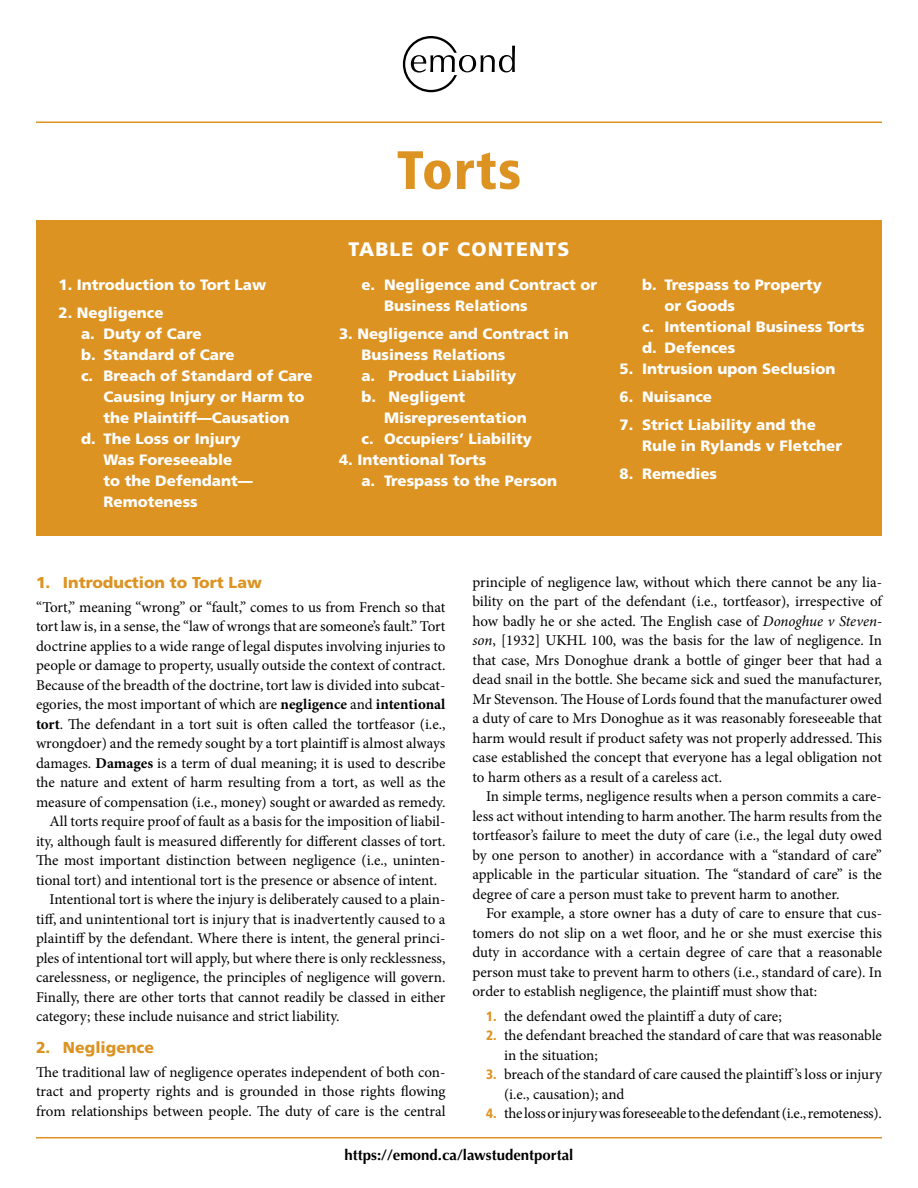
<style>
.page{position:relative;width:918px;height:1188px;background:#fff}
.page>*{position:absolute;margin:0;border:0;box-sizing:border-box;transform-origin:0 0}
.t1{font:900 condensed 54px "Frutiger LT Std";letter-spacing:.02em;color:#dc9322}
.t2{font:900 19.5px "Frutiger LT Std";letter-spacing:.06em;color:#fff}
.t3{font:900 15.75px "Frutiger LT Std";color:#dc9322}
.t4{font:15px/19.5px "Minion Pro";letter-spacing:-.005em;color:#000;text-align:justify}
.t5{font:900 15px/21px "Frutiger LT Std";color:#fff}
.t6{font:700 15px "Optima";color:#000}
.s1{font-weight:700}
.s2{font-style:italic}
.s3{font-family:"Frutiger LT Std";font-weight:900;font-stretch:condensed;font-size:13.5px;color:#dc9322}
</style>
<div class="page">
<div style="left:36px;top:220px;width:846px;height:316px;background:#dc9322"></div>
<svg style="left:403px;top:36px;width:112px;height:56px"></svg>
<hr style="left:36px;top:122px;width:846px;height:1px;background:#dc9322">
<hr style="left:36px;top:1137px;width:846px;height:1px;background:#dc9322">
<h1 class="t1" style="left:397px;top:138px;width:126px">Torts</h1>
<p class="t5" style="left:58px;top:274px;width:209px">1. Introduction to Tort Law</p>
<p class="t5" style="left:58px;top:302px;width:107px">2. Negligence</p>
<p class="t5" style="left:81px;top:323px;width:122px">a. Duty of Care</p>
<p class="t5" style="left:81px;top:344px;width:155px">b. Standard of Care</p>
<p class="t5" style="left:81px;top:365px;width:233px">c. Breach of Standard of Care</p>
<p class="t5" style="left:104px;top:386px;width:202px">Causing Injury or Harm to</p>
<p class="t5" style="left:104px;top:407px;width:188px">the Plaintiff—Causation</p>
<p class="t5" style="left:81px;top:428px;width:161px">d. The Loss or Injury</p>
<p class="t5" style="left:104px;top:449px;width:130px">Was Foreseeable</p>
<p class="t5" style="left:104px;top:470px;width:151px">to the Defendant—</p>
<p class="t5" style="left:104px;top:491px;width:96px">Remoteness</p>
<h2 class="t2" style="left:348px;top:238px;width:223px">TABLE OF CONTENTS</h2>
<p class="t5" style="left:384px;top:274px;width:215px;text-indent:-22px">e. Negligence and Contract or<br>Business Relations</p>
<p class="t5" style="left:339px;top:323px;width:231px">3. Negligence and Contract in</p>
<p class="t5" style="left:362px;top:344px;width:145px">Business Relations</p>
<p class="t5" style="left:362px;top:365px;width:156px">a. Product Liability</p>
<p class="t5" style="left:362px;top:386px;width:105px">b. Negligent</p>
<p class="t5" style="left:384px;top:407px;width:144px">Misrepresentation</p>
<p class="t5" style="left:362px;top:428px;width:172px">c. Occupiers’ Liability</p>
<p class="t5" style="left:362px;top:449px;width:197px;text-indent:-22px">4. Intentional Torts<br>a. Trespass to the Person</p>
<p class="t5" style="left:642px;top:274px;width:182px">b. Trespass to Property</p>
<p class="t5" style="left:664px;top:295px;width:72px">or Goods</p>
<p class="t5" style="left:642px;top:316px;width:224px">c. Intentional Business Torts</p>
<p class="t5" style="left:642px;top:337px;width:95px">d. Defences</p>
<p class="t5" style="left:620px;top:358px;width:217px">5. Intrusion upon Seclusion</p>
<p class="t5" style="left:620px;top:386px;width:94px">6. Nuisance</p>
<p class="t5" style="left:642px;top:414px;width:202px;text-indent:-22px">7. Strict Liability and the<br>Rule in Rylands v Fletcher</p>
<p class="t5" style="left:620px;top:463px;width:99px">8. Remedies</p>
<p class="t3" style="left:36px;top:573px;width:227px">1. Introduction to Tort Law</p>
<p class="t4" style="left:36px;top:597px;width:411px">“Tort,” meaning “wrong” or “fault,” comes to us from French so that</p>
<p class="t4" style="left:36px;top:617px;width:411px">tort law is, in a sense, the “law of wrongs that are someone’s fault.” Tort</p>
<p class="t4" style="left:36px;top:636px;width:411px">doctrine applies to a wide range of legal disputes involving injuries to</p>
<p class="t4" style="left:36px;top:656px;width:411px">people or damage to property, usually outside the context of contract.</p>
<p class="t4" style="left:36px;top:675px;width:411px">Because of the breadth of the doctrine, tort law is divided into subcat-</p>
<p class="t4" style="left:36px;top:695px;width:411px">egories, the most important of which are <span class="s1">negligence</span> and <span class="s1">intentional</span></p>
<p class="t4" style="left:36px;top:714px;width:411px"><span class="s1">tort</span>. The defendant in a tort suit is often called the tortfeasor (i.e.,</p>
<p class="t4" style="left:36px;top:734px;width:411px">wrongdoer) and the remedy sought by a tort plaintiff is almost always</p>
<p class="t4" style="left:36px;top:753px;width:411px">damages. <span class="s1">Damages</span> is a term of dual meaning; it is used to describe</p>
<p class="t4" style="left:36px;top:773px;width:411px">the nature and extent of harm resulting from a tort, as well as the</p>
<p class="t4" style="left:36px;top:792px;width:411px">measure of compensation (i.e., money) sought or awarded as remedy.</p>
<p class="t4" style="left:50px;top:812px;width:397px">All torts require proof of fault as a basis for the imposition of liabil-</p>
<p class="t4" style="left:36px;top:831px;width:411px">ity, although fault is measured differently for different classes of tort.</p>
<p class="t4" style="left:36px;top:851px;width:411px">The most important distinction between negligence (i.e., uninten-</p>
<p class="t4" style="left:36px;top:870px;width:403px">tional tort) and intentional tort is the presence or absence of intent.</p>
<p class="t4" style="left:50px;top:890px;width:398px">Intentional tort is where the injury is deliberately caused to a plain-</p>
<p class="t4" style="left:36px;top:909px;width:411px">tiff, and unintentional tort is injury that is inadvertently caused to a</p>
<p class="t4" style="left:36px;top:929px;width:411px">plaintiff by the defendant. Where there is intent, the general princi-</p>
<p class="t4" style="left:36px;top:948px;width:411px">ples of intentional tort will apply, but where there is only recklessness,</p>
<p class="t4" style="left:36px;top:968px;width:411px">carelessness, or negligence, the principles of negligence will govern.</p>
<p class="t4" style="left:36px;top:987px;width:411px">Finally, there are other torts that cannot readily be classed in either</p>
<p class="t4" style="left:36px;top:1007px;width:305px">category; these include nuisance and strict liability.</p>
<p class="t3" style="left:36px;top:1038px;width:120px">2. Negligence</p>
<p class="t4" style="left:36px;top:1062px;width:411px">The traditional law of negligence operates independent of both con&shy;tract and property rights and is grounded in those rights flowing from relationships between people. The duty of care is the central</p>
<p class="t4" style="left:472px;top:572px;width:411px">principle of negligence law, without which there cannot be any lia&shy;bility on the part of the defendant (i.e., tortfeasor), irrespective of how badly he or she acted. The English case of <span class="s2">Donoghue v Steven&shy;son</span>, [1932] UKHL 100, was the basis for the law of negligence. In that case, Mrs Donoghue drank a bottle of ginger beer that had a dead snail in the bottle. She became sick and sued the manufacturer, Mr Stevenson. The House of Lords found that the manufacturer owed a duty of care to Mrs Donoghue as it was reasonably foreseeable that harm would result if product safety was not properly addressed. This case established the concept that everyone has a legal obligation not to harm others as a result of a careless act.</p>
<p class="t4" style="left:472px;top:787px;width:411px;text-indent:14px">In simple terms, negligence results when a person commits a care&shy;less act without intending to harm another. The harm results from the tortfeasor’s failure to meet the duty of care (i.e., the legal duty owed by one person to another) in accordance with a “standard of care” applicable in the particular situation. The “standard of care” is the degree of care a person must take to prevent harm to another.</p>
<p class="t4" style="left:472px;top:904px;width:411px;text-indent:14px">For example, a store owner has a duty of care to ensure that cus&shy;tomers do not slip on a wet floor, and he or she must exercise this duty in accordance with a certain degree of care that a reasonable person must take to prevent harm to others (i.e., standard of care). In order to establish negligence, the plaintiff must show that:</p>
<p class="t4" style="left:486px;top:1006px;width:297px"><span class="s3">1.</span> the defendant owed the plaintiff a duty of care;</p>
<p class="t4" style="left:504px;top:1026px;width:379px;text-indent:-18px"><span class="s3">2.</span> the defendant breached the standard of care that was reasonable in the situation;</p>
<p class="t4" style="left:504px;top:1065px;width:380px;text-indent:-18px"><span class="s3">3.</span> breach of the standard of care caused the plaintiff’s loss or injury (i.e., causation); and</p>
<p class="t4" style="left:486px;top:1104px;width:398px"><span class="s3">4.</span> the loss or injury was foreseeable to the defendant (i.e., remoteness).</p>
<p class="t6" style="left:345px;top:1146px;width:230px">https://emond.ca/lawstudentportal</p>
</div>
